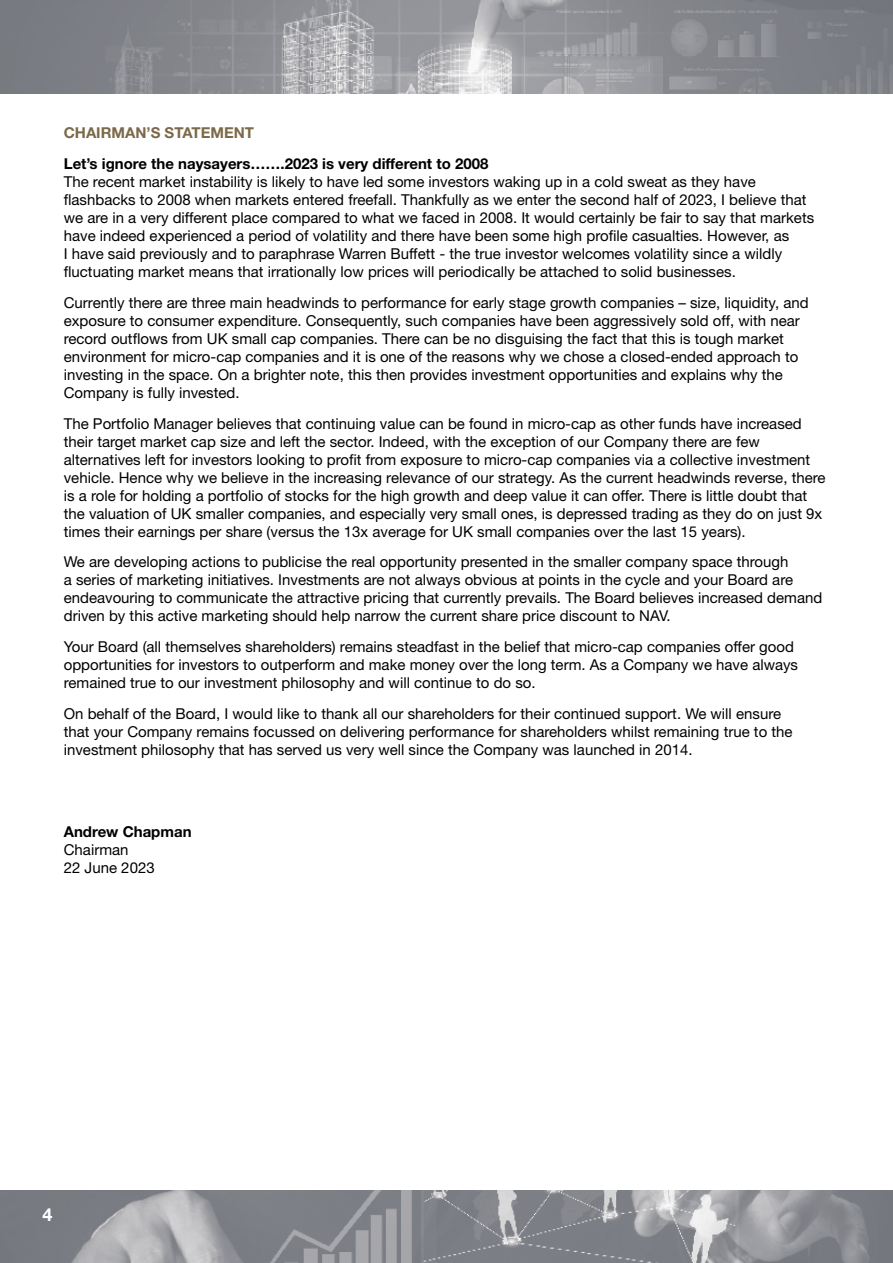
<style>
.page{position:relative;width:893px;height:1263px;background:#fff}
.page>*{position:absolute;margin:0;border:0;box-sizing:border-box;transform-origin:0 0}
.t1{font:700 18px "Helvetica Neue LT Std";color:#fff}
.t2{font:15px/18px "Helvetica Neue LT Std";color:#000}
.t3{font:700 15px "Helvetica Neue LT Std";color:#000}
.t4{font:700 15px "Helvetica Neue LT Std";color:#7b6949}
</style>
<div class="page">
<img style="left:0;top:1191px;width:893px;height:72px">
<img style="left:0;top:0;width:893px;height:94px">
<p class="t4" style="left:64px;top:124px;width:192px">CHAIRMAN’S STATEMENT</p>
<p class="t3" style="left:64px;top:154px;width:426px">Let’s ignore the naysayers…….2023 is very different to 2008</p>
<p class="t2" style="left:64px;top:172px;width:752px">The recent market instability is likely to have led some investors waking up in a cold sweat as they have flashbacks to 2008 when markets entered freefall. Thankfully as we enter the second half of 2023, I believe that we are in a very different place compared to what we faced in 2008. It would certainly be fair to say that markets have indeed experienced a period of volatility and there have been some high profile casualties. However, as<br>I have said previously and to paraphrase Warren Buffett - the true investor welcomes volatility since a wildly fluctuating market means that irrationally low prices will periodically be attached to solid businesses.</p>
<p class="t2" style="left:64px;top:293px;width:746px">Currently there are three main headwinds to performance for early stage growth companies – size, liquidity, and exposure to consumer expenditure. Consequently, such companies have been aggressively sold off, with near record outflows from UK small cap companies. There can be no disguising the fact that this is tough market environment for micro-cap companies and it is one of the reasons why we chose a closed-ended approach to investing in the space. On a brighter note, this then provides investment opportunities and explains why the Company is fully invested.</p>
<p class="t2" style="left:64px;top:414px;width:763px">The Portfolio Manager believes that continuing value can be found in micro-cap as other funds have increased their target market cap size and left the sector. Indeed, with the exception of our Company there are few alternatives left for investors looking to profit from exposure to micro-cap companies via a collective investment vehicle. Hence why we believe in the increasing relevance of our strategy. As the current headwinds reverse, there is a role for holding a portfolio of stocks for the high growth and deep value it can offer. There is little doubt that the valuation of UK smaller companies, and especially very small ones, is depressed trading as they do on just 9x times their earnings per share (versus the 13x average for UK small companies over the last 15 years).</p>
<p class="t2" style="left:64px;top:553px;width:760px">We are developing actions to publicise the real opportunity presented in the smaller company space through<br>a series of marketing initiatives. Investments are not always obvious at points in the cycle and your Board are endeavouring to communicate the attractive pricing that currently prevails. The Board believes increased demand driven by this active marketing should help narrow the current share price discount to NAV.</p>
<p class="t2" style="left:64px;top:637px;width:736px">Your Board (all themselves shareholders) remains steadfast in the belief that micro-cap companies offer good opportunities for investors to outperform and make money over the long term. As a Company we have always remained true to our investment philosophy and will continue to do so.</p>
<p class="t2" style="left:64px;top:704px;width:730px">On behalf of the Board, I would like to thank all our shareholders for their continued support. We will ensure that your Company remains focussed on delivering performance for shareholders whilst remaining true to the investment philosophy that has served us very well since the Company was launched in 2014.</p>
<p class="t3" style="left:64px;top:822px;width:129px">Andrew Chapman</p>
<p class="t2" style="left:64px;top:840px;width:92px">Chairman<br>22 June 2023</p>
<p class="t1" style="left:43px;top:1203px;width:12px">4</p>
</div>
